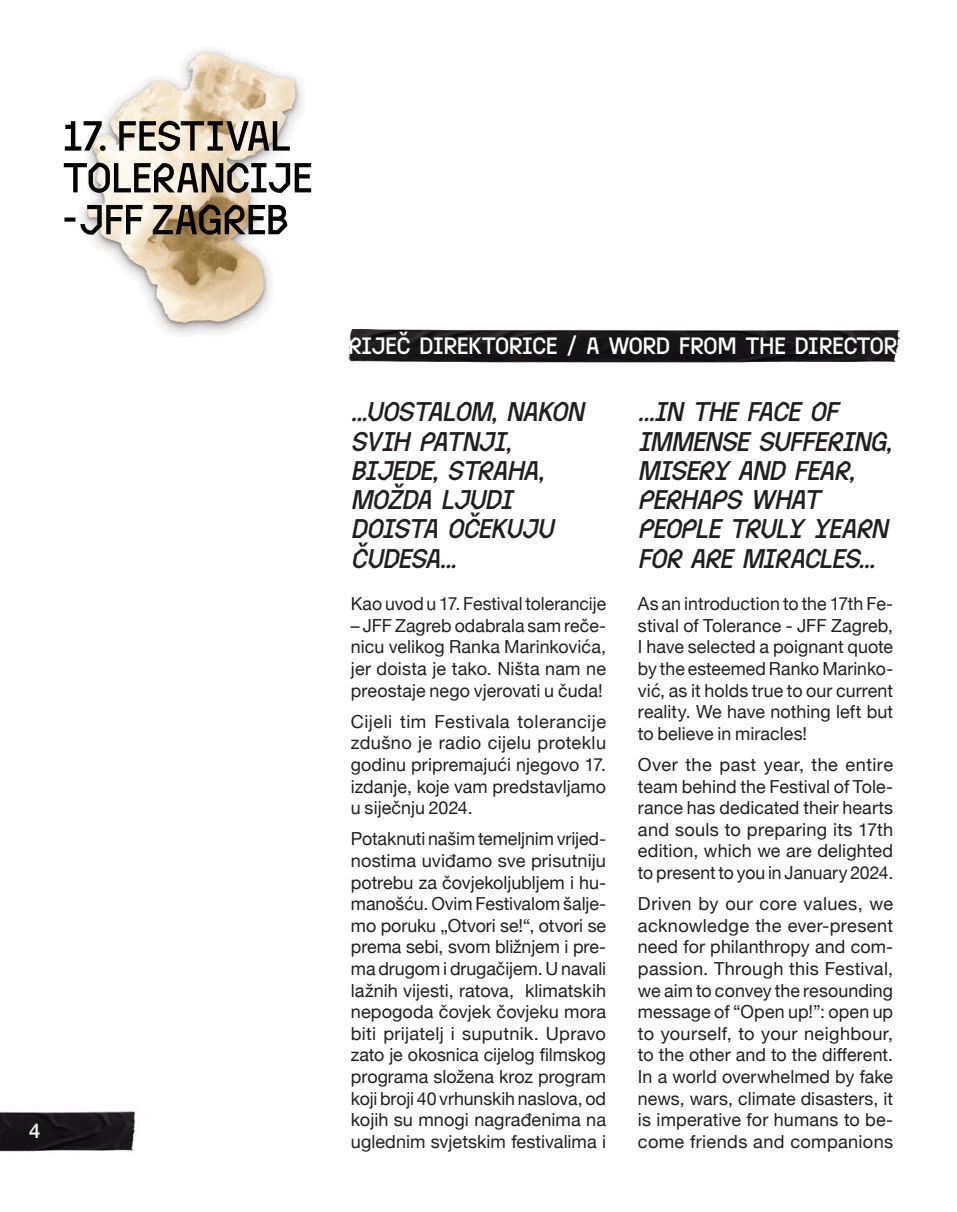
<style>
.page{position:relative;width:957px;height:1212px;background:#fff}
.page>*{position:absolute;margin:0;border:0;box-sizing:border-box;transform-origin:0 0}
.t1{font:italic 27px/29.2px "Oddee No 1 HR";color:#231f20}
.t2{font:23.62px "Oddee No 1 HR";color:#fff}
.t3{font:500 20.25px "Helvetica Neue";color:#fff}
.t4{font:18px/21.6px "Helvetica Neue";letter-spacing:.005em;color:#231f20;text-align:justify}
</style>
<div class="page">
<img style="left:0;top:1111px;width:136px;height:41px">
<img style="left:348px;top:330px;width:551px;height:33px">
<img style="left:64px;top:49px;width:248px;height:285px">
<svg style="left:64px;top:205px;width:223px;height:30px"></svg>
<svg style="left:64px;top:163px;width:247px;height:30px"></svg>
<svg style="left:65px;top:121px;width:41px;height:30px"></svg>
<svg style="left:119px;top:121px;width:171px;height:30px;background:#938d7f"></svg>
<p class="t3" style="left:29px;top:1114px;width:13px">4</p>
<p class="t2" style="left:348px;top:328px;width:550px">RIJEČ DIREKTORICE / A WORD FROM THE DIRECTOR</p>
<p class="t1" style="left:351px;top:394px;width:241px">…UOSTALOM, NAKON<br>SVIH PATNJI,<br>BIJEDE, STRAHA,<br>MOŽDA LJUDI<br>DOISTA OČEKUJU<br>ČUDESA…</p>
<p class="t1" style="left:638px;top:394px;width:262px">...IN THE FACE OF<br>IMMENSE SUFFERING,<br>MISERY AND FEAR,<br>PERHAPS WHAT<br>PEOPLE TRULY YEARN<br>FOR ARE MIRACLES...</p>
<p class="t4" style="left:351px;top:594px;width:257px">Kao uvod u 17. Festival tolerancije</p>
<p class="t4" style="left:351px;top:615px;width:257px">– JFF Zagreb odabrala sam reče&shy;nicu velikog Ranka Marinkovića, jer doista je tako. Ništa nam ne preostaje nego vjerovati u čuda!</p>
<p class="t4" style="left:351px;top:711px;width:257px">Cijeli tim Festivala tolerancije zdušno je radio cijelu proteklu godinu pripremajući njegovo 17. izdanje, koje vam predstavljamo u siječnju 2024.</p>
<p class="t4" style="left:351px;top:829px;width:257px">Potaknuti našim temeljnim vrijed&shy;nostima uviđamo sve prisutniju potrebu za čovjekoljubljem i hu&shy;manošću. Ovim Festivalom šalje&shy;mo poruku „Otvori se!“, otvori se prema sebi, svom bližnjem i pre&shy;ma drugom i drugačijem. U navali lažnih vijesti, ratova, klimatskih nepogoda čovjek čovjeku mora biti prijatelj i suputnik. Upravo zato je okosnica cijelog filmskog programa složena kroz program koji broji 40 vrhunskih naslova, od kojih su mnogi nagrađenima na uglednim svjetskim festivalima i</p>
<p class="t4" style="left:638px;top:594px;width:257px">As an introduction to the 17th Fe&shy;stival of Tolerance - JFF Zagreb, I have selected a poignant quote by the esteemed Ranko Marinko&shy;vić, as it holds true to our current reality. We have nothing left but to believe in miracles!</p>
<p class="t4" style="left:638px;top:755px;width:257px">Over the past year, the entire team behind the Festival of Tole&shy;rance has dedicated their hearts and souls to preparing its 17th edition, which we are delighted to present to you in January 2024.</p>
<p class="t4" style="left:638px;top:894px;width:257px">Driven by our core values, we acknowledge the ever-present need for philanthropy and com&shy;passion. Through this Festival, we aim to convey the resounding message of “Open up!”: open up to yourself, to your neighbour, to the other and to the different.<br>In a world overwhelmed by fake news, wars, climate disasters, it is imperative for humans to be&shy;come friends and companions</p>
</div>
